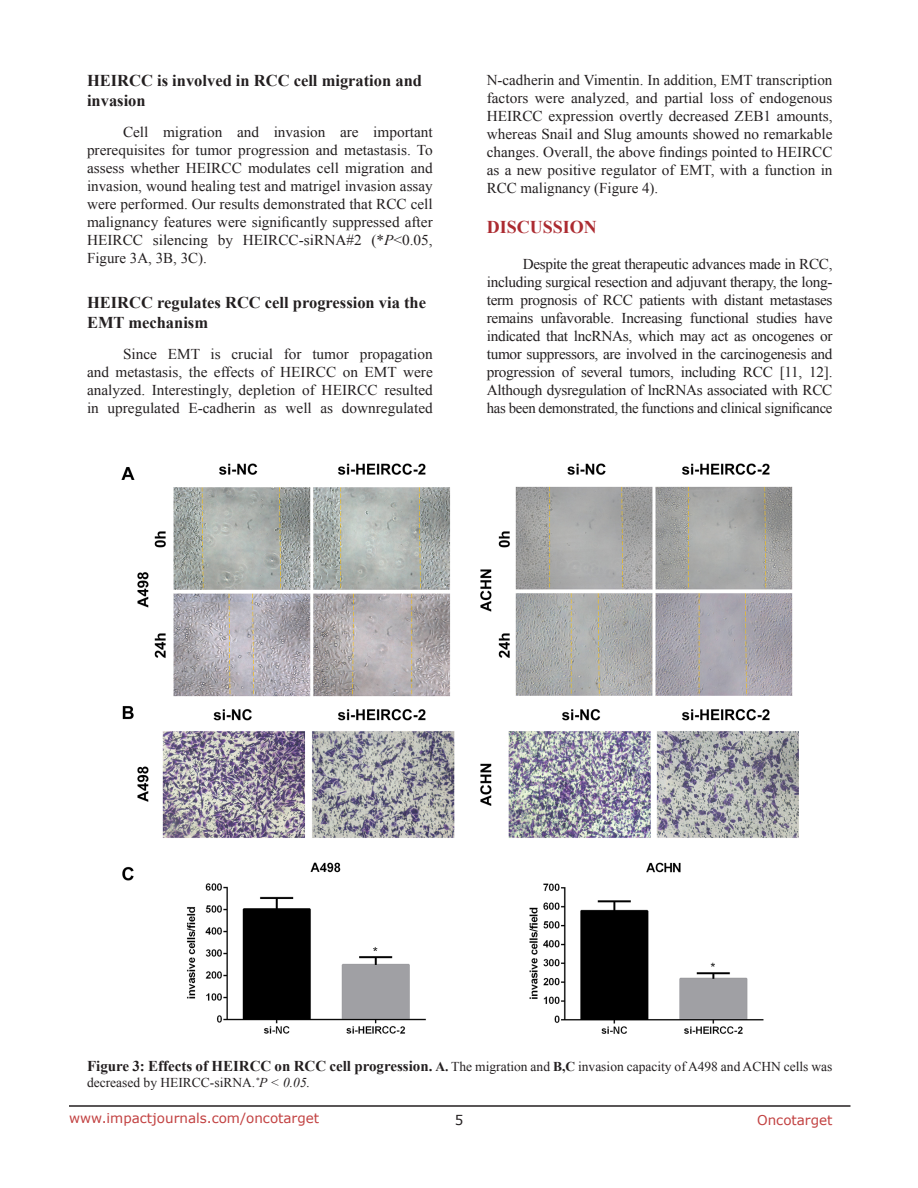
<style>
.page{position:relative;width:918px;height:1188px;background:#fff}
.page>*{position:absolute;margin:0;border:0;box-sizing:border-box;transform-origin:0 0}
.Heading{font:700 18px "Times New Roman";color:#ac2b31}
.SubHeading{font:700 16.5px/19.8px "Times New Roman";color:#231f20}
.BodyText{font:15px/18px "Times New Roman";color:#231f20;text-align:justify}
.figuretext{font:13.5px/16.2px "Times New Roman";color:#231f20}
.t1{font:13.5px "Verdana";color:#c24141}
.t2{font:13.5px "Verdana";color:#231f20}
.s1{font-style:italic}
.s2{font-weight:700;font-size:15px}
.s3{font-weight:700}
</style>
<div class="page">
<hr style="left:69px;top:1105px;width:781px;height:2px;background:#231f20">
<img style="left:121px;top:463px;width:678px;height:571px">
<p class="SubHeading" style="left:87px;top:70px;width:337px">HEIRCC is involved in RCC cell migration and invasion</p>
<p class="BodyText" style="left:87px;top:123px;width:347px;text-indent:36px">Cell migration and invasion are important prerequisites for tumor progression and metastasis. To assess whether HEIRCC modulates cell migration and invasion, wound healing test and matrigel invasion assay were performed. Our results demonstrated that RCC cell malignancy features were significantly suppressed after HEIRCC silencing by HEIRCC-siRNA#2 (*<span class="s1">P</span>&lt;0.05, Figure 3A, 3B, 3C).</p>
<p class="SubHeading" style="left:87px;top:292px;width:341px">HEIRCC regulates RCC cell progression via the<br>EMT mechanism</p>
<p class="BodyText" style="left:87px;top:345px;width:347px;text-indent:36px">Since EMT is crucial for tumor propagation and metastasis, the effects of HEIRCC on EMT were analyzed. Interestingly, depletion of HEIRCC resulted in upregulated E-cadherin as well as downregulated</p>
<p class="BodyText" style="left:487px;top:71px;width:347px">N-cadherin and Vimentin. In addition, EMT transcription factors were analyzed, and partial loss of endogenous HEIRCC expression overtly decreased ZEB1 amounts, whereas Snail and Slug amounts showed no remarkable changes. Overall, the above findings pointed to HEIRCC as a new positive regulator of EMT, with a function in RCC malignancy (Figure 4).</p>
<p class="Heading" style="left:487px;top:215px;width:112px">DISCUSSION</p>
<p class="BodyText" style="left:487px;top:255px;width:347px;text-indent:36px">Despite the great therapeutic advances made in RCC, including surgical resection and adjuvant therapy, the long&shy;term prognosis of RCC patients with distant metastases remains unfavorable. Increasing functional studies have indicated that lncRNAs, which may act as oncogenes or tumor suppressors, are involved in the carcinogenesis and progression of several tumors, including RCC [11, 12].<br>Although dysregulation of lncRNAs associated with RCC has been demonstrated, the functions and clinical significance</p>
<p class="figuretext" style="left:87px;top:1058px;width:747px"><span class="s2">Figure 3: Effects of HEIRCC on RCC cell progression.</span> <span class="s3">A.</span> The migration and <span class="s3">B,C</span> invasion capacity of A498 and ACHN cells was decreased by HEIRCC-siRNA.<sup>*</sup><span class="s1">P &lt; 0.05.</span></p>
<p class="t1" style="left:69px;top:1109px;width:252px">www.impactjournals.com/oncotarget</p>
<p class="t2" style="left:455px;top:1111px;width:10px">5</p>
<p class="t1" style="left:757px;top:1111px;width:77px">Oncotarget</p>
</div>
